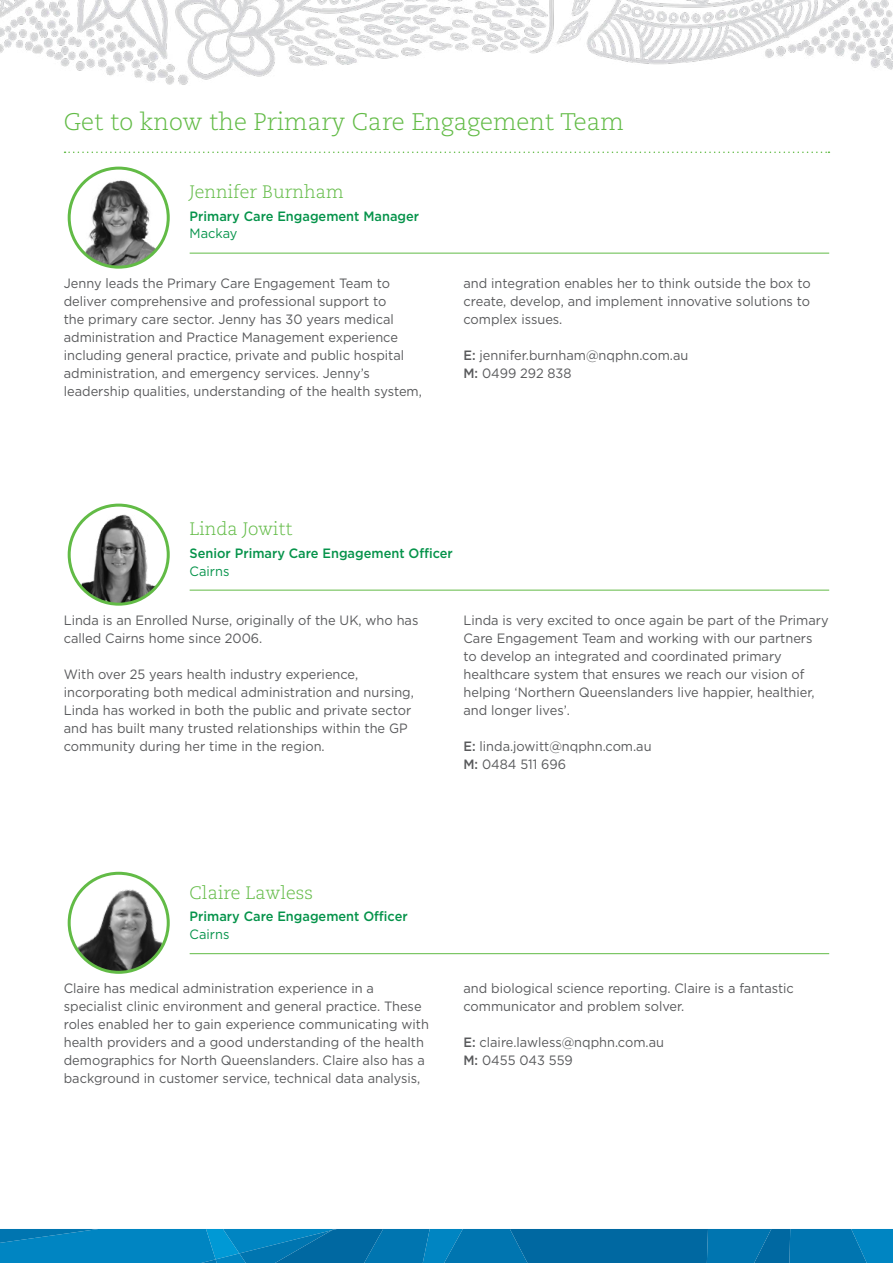
<style>
.page{position:relative;width:893px;height:1263px;background:#fff}
.page>*{position:absolute;margin:0;border:0;box-sizing:border-box;transform-origin:0 0}
.t1{font:300 24px "Caecilia LT Std";color:#62bb46}
.t2{font:300 18px "Caecilia LT Std";color:#62bb46}
.t3{font:13.5px/18px "Gotham";color:#58595b;scale:.95 1}
.t4{font:500 13.5px "Gotham";color:#05934a;scale:.95 1}
.t5{font:13.5px "Gotham";color:#05934a;scale:.95 1}
.s1{font-weight:500}
</style>
<div class="page">
<svg style="left:0;top:1229px;width:893px;height:34px;background:#0077b2"></svg>
<img style="left:0;top:0;width:893px;height:85px">
<svg style="left:65px;top:152px;width:764px;height:1px"></svg>
<hr style="left:190px;top:253px;width:639px;height:1px;background:#62bb46">
<img style="left:69px;top:168px;width:99px;height:99px;border-radius:50px">
<div style="left:68px;top:167px;width:102px;height:102px;border:3px solid #62bb46;border-radius:50%"></div>
<hr style="left:190px;top:590px;width:639px;height:1px;background:#62bb46">
<img style="left:76px;top:505px;width:80px;height:97px">
<div style="left:68px;top:504px;width:102px;height:102px;border:3px solid #62bb46;border-radius:50%"></div>
<hr style="left:190px;top:953px;width:639px;height:1px;background:#62bb46">
<img style="left:74px;top:873px;width:94px;height:99px">
<div style="left:68px;top:872px;width:102px;height:102px;border:3px solid #62bb46;border-radius:50%"></div>
<h1 class="t1" style="left:64px;top:108px;width:562px">Get to know the Primary Care Engagement Team</h1>
<h2 class="t2" style="left:190px;top:182px;width:156px">Jennifer Burnham</h2>
<p class="t4" style="left:190px;top:207px;width:243px">Primary Care Engagement Manager</p>
<p class="t5" style="left:190px;top:226px;width:52px">Mackay</p>
<p class="t3" style="left:64px;top:273px;width:378px">Jenny leads the Primary Care Engagement Team to deliver comprehensive and professional support to<br>the primary care sector. Jenny has 30 years medical administration and Practice Management experience including general practice, private and public hospital administration, and emergency services. Jenny’s leadership qualities, understanding of the health system,</p>
<p class="t3" style="left:463px;top:273px;width:367px;text-align:justify">and integration enables her to think outside the box to create, develop, and implement innovative solutions to complex issues.</p>
<p class="t3" style="left:463px;top:345px;width:238px"><span class="s1">E:</span> jennifer.burnham@nqphn.com.au<br><span class="s1">M:</span> 0499 292 838</p>
<h2 class="t2" style="left:190px;top:519px;width:104px">Linda Jowitt</h2>
<p class="t4" style="left:190px;top:544px;width:279px">Senior Primary Care Engagement Officer</p>
<p class="t5" style="left:190px;top:563px;width:43px">Cairns</p>
<p class="t3" style="left:64px;top:610px;width:375px">Linda is an Enrolled Nurse, originally of the UK, who has called Cairns home since 2006.</p>
<p class="t3" style="left:64px;top:664px;width:370px">With over 25 years health industry experience, incorporating both medical administration and nursing, Linda has worked in both the public and private sector and has built many trusted relationships within the GP community during her time in the region.</p>
<p class="t3" style="left:463px;top:610px;width:386px">Linda is very excited to once again be part of the Primary Care Engagement Team and working with our partners to develop an integrated and coordinated primary healthcare system that ensures we reach our vision of helping ‘Northern Queenslanders live happier, healthier, and longer lives’.</p>
<p class="t3" style="left:463px;top:736px;width:200px"><span class="s1">E:</span> linda.jowitt@nqphn.com.au<br><span class="s1">M:</span> 0484 511 696</p>
<h2 class="t2" style="left:190px;top:882px;width:125px">Claire Lawless</h2>
<p class="t4" style="left:190px;top:907px;width:231px">Primary Care Engagement Officer</p>
<p class="t5" style="left:190px;top:927px;width:43px">Cairns</p>
<p class="t3" style="left:64px;top:979px;width:386px">Claire has medical administration experience in a specialist clinic environment and general practice. These roles enabled her to gain experience communicating with health providers and a good understanding of the health demographics for North Queenslanders. Claire also has a background in customer service, technical data analysis,</p>
<p class="t3" style="left:463px;top:979px;width:349px">and biological science reporting. Claire is a fantastic communicator and problem solver.</p>
<p class="t3" style="left:463px;top:1033px;width:213px"><span class="s1">E:</span> claire.lawless@nqphn.com.au<br><span class="s1">M:</span> 0455 043 559</p>
</div>
